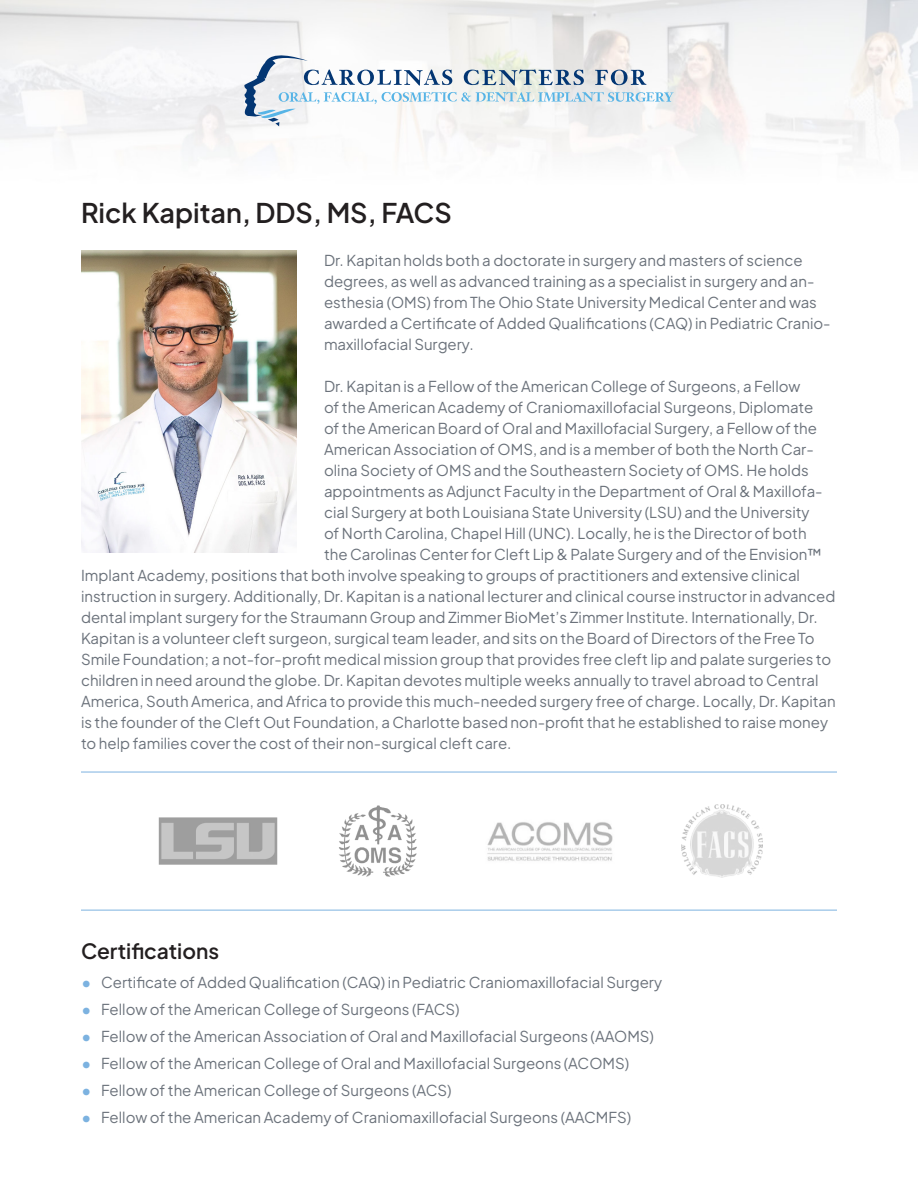
<style>
.page{position:relative;width:918px;height:1188px;background:#fff}
.page>*{position:absolute;margin:0;border:0;box-sizing:border-box;transform-origin:0 0}
.t1{font:600 27px "Plus Jakarta Sans";color:#231f20}
.t2{font:600 21px "Plus Jakarta Sans";color:#231f20}
.t3{font:15px/21px "Plus Jakarta Sans";color:#6b727b}
.s1{font-weight:800;color:#7cb2e0}
</style>
<div class="page">
<img style="left:0;top:0;width:918px;height:157px">
<svg style="left:243px;top:54px;width:431px;height:72px"></svg>
<img style="left:81px;top:250px;width:216px;height:303px">
<hr style="left:81px;top:772px;width:756px;height:1px;background:#7cb2e0">
<hr style="left:81px;top:910px;width:756px;height:1px;background:#7cb2e0">
<img style="left:339px;top:805px;width:78px;height:72px">
<img style="left:681px;top:804px;width:81px;height:74px">
<img style="left:487px;top:822px;width:126px;height:39px">
<img style="left:159px;top:818px;width:119px;height:46px">
<p class="t1" style="left:81px;top:190px;width:373px">Rick Kapitan, DDS, MS, FACS</p>
<p class="t3" style="left:324px;top:248px;width:508px">Dr. Kapitan holds both a doctorate in surgery and masters of science degrees, as well as advanced training as a specialist in surgery and an&shy;esthesia (OMS) from The Ohio State University Medical Center and was awarded a Certificate of Added Qualifications (CAQ) in Pediatric Cranio&shy;maxillofacial Surgery.</p>
<p class="t3" style="left:324px;top:374px;width:478px">Dr. Kapitan is a Fellow of the American College of Surgeons, a Fellow</p>
<p class="t3" style="left:324px;top:395px;width:491px">of the American Academy of Craniomaxillofacial Surgeons, Diplomate</p>
<p class="t3" style="left:324px;top:416px;width:495px">of the American Board of Oral and Maxillofacial Surgery, a Fellow of the</p>
<p class="t3" style="left:324px;top:437px;width:491px">American Association of OMS, and is a member of both the North Car-</p>
<p class="t3" style="left:324px;top:458px;width:486px">olina Society of OMS and the Southeastern Society of OMS. He holds</p>
<p class="t3" style="left:324px;top:479px;width:500px">appointments as Adjunct Faculty in the Department of Oral &amp; Maxillofa-</p>
<p class="t3" style="left:324px;top:500px;width:487px">cial Surgery at both Louisiana State University (LSU) and the University</p>
<p class="t3" style="left:324px;top:521px;width:484px">of North Carolina, Chapel Hill (UNC). Locally, he is the Director of both</p>
<p class="t3" style="left:324px;top:542px;width:499px">the Carolinas Center for Cleft Lip &amp; Palate Surgery and of the Envision™</p>
<p class="t3" style="left:81px;top:563px;width:721px">Implant Academy, positions that both involve speaking to groups of practitioners and extensive clinical</p>
<p class="t3" style="left:81px;top:584px;width:756px">instruction in surgery. Additionally, Dr. Kapitan is a national lecturer and clinical course instructor in advanced</p>
<p class="t3" style="left:81px;top:605px;width:738px">dental implant surgery for the Straumann Group and Zimmer BioMet’s Zimmer Institute. Internationally, Dr.</p>
<p class="t3" style="left:81px;top:626px;width:735px">Kapitan is a volunteer cleft surgeon, surgical team leader, and sits on the Board of Directors of the Free To</p>
<p class="t3" style="left:81px;top:647px;width:752px">Smile Foundation; a not-for-profit medical mission group that provides free cleft lip and palate surgeries to</p>
<p class="t3" style="left:81px;top:668px;width:739px">children in need around the globe. Dr. Kapitan devotes multiple weeks annually to travel abroad to Central</p>
<p class="t3" style="left:81px;top:689px;width:756px">America, South America, and Africa to provide this much-needed surgery free of charge. Locally, Dr. Kapitan</p>
<p class="t3" style="left:81px;top:710px;width:749px">is the founder of the Cleft Out Foundation, a Charlotte based non-profit that he established to raise money</p>
<p class="t3" style="left:81px;top:731px;width:432px">to help families cover the cost of their non-surgical cleft care.</p>
<p class="t2" style="left:81px;top:933px;width:140px">Certifications</p>
<p class="t3" style="left:81px;top:970px;width:583px"><span class="s1">•</span> Certificate of Added Qualification (CAQ) in Pediatric Craniomaxillofacial Surgery</p>
<p class="t3" style="left:81px;top:997px;width:380px"><span class="s1">•</span> Fellow of the American College of Surgeons (FACS)</p>
<p class="t3" style="left:81px;top:1024px;width:575px"><span class="s1">•</span> Fellow of the American Association of Oral and Maxillofacial Surgeons (AAOMS)</p>
<p class="t3" style="left:81px;top:1051px;width:550px"><span class="s1">•</span> Fellow of the American College of Oral and Maxillofacial Surgeons (ACOMS)</p>
<p class="t3" style="left:81px;top:1078px;width:372px"><span class="s1">•</span> Fellow of the American College of Surgeons (ACS)</p>
<p class="t3" style="left:81px;top:1105px;width:552px"><span class="s1">•</span> Fellow of the American Academy of Craniomaxillofacial Surgeons (AACMFS)</p>
</div>
